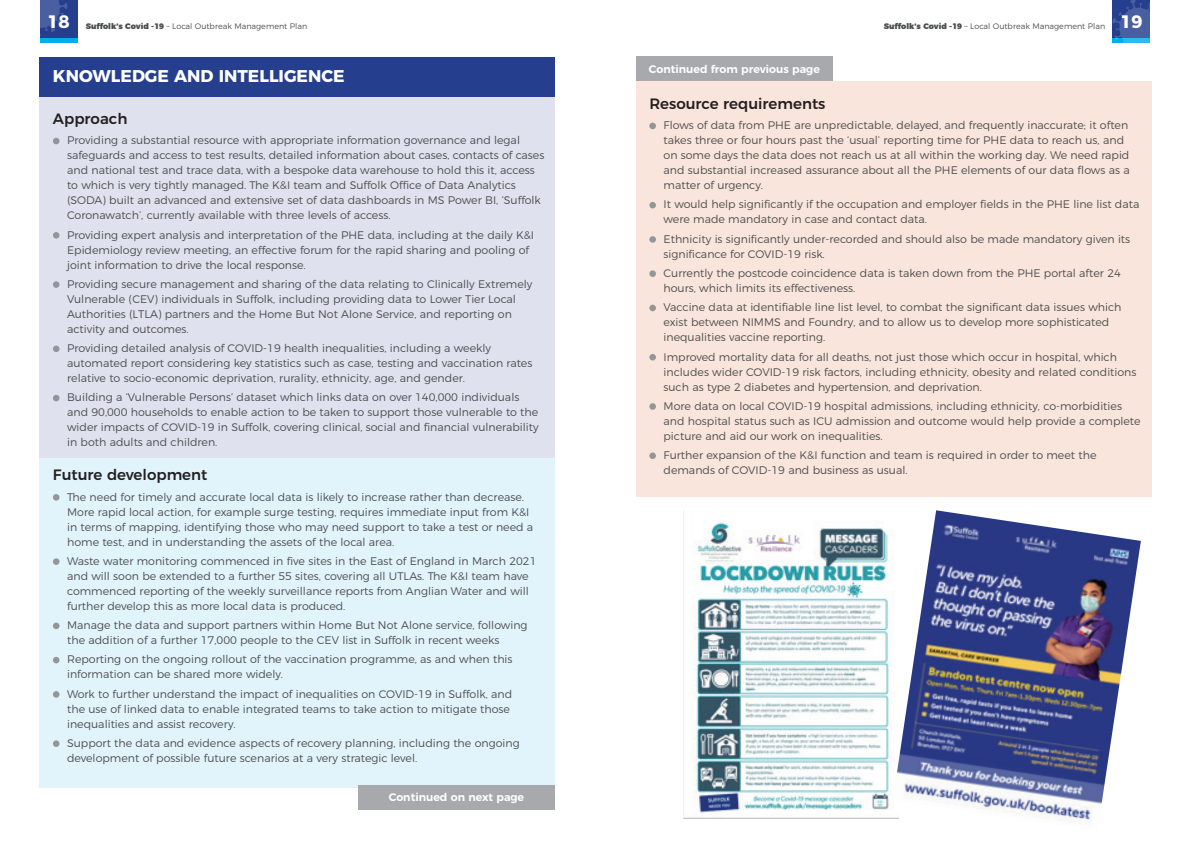
<style>
.page{position:relative;width:1191px;height:842px;background:#fff}
.page>*{position:absolute;margin:0;border:0;box-sizing:border-box;transform-origin:0 0}
.t1{font:700 18px "Montserrat";color:#fff}
.t2{font:700 17px "Montserrat";color:#fff}
.t3{font:500 15px "Montserrat";color:#231f20}
.t4{font:300 11px/15px "Montserrat";color:#4b4c4d}
.t5{font:600 11px "Montserrat";color:#fff}
.t6{font:300 8px "Montserrat";color:#4b4c4d}
.s1{font-weight:900}
</style>
<div class="page">
<div style="left:40px;top:0;width:37px;height:43px;background:#00aeef"></div>
<div style="left:40px;top:0;width:37px;height:38px;background:#253f8e"></div>
<svg style="left:40px;top:0;width:28px;height:36px"></svg>
<svg style="left:1112px;top:0;width:38px;height:43px;background:#385ea3"></svg>
<div style="left:40px;top:96px;width:515px;height:362px;background:#e0e1ee"></div>
<div style="left:40px;top:458px;width:515px;height:330px;background:#e1f4fc"></div>
<div style="left:40px;top:57px;width:515px;height:39px;background:#253f8e"></div>
<svg style="left:53px;top:138px;width:6px;height:6px"></svg>
<div style="left:53px;top:232px;width:6px;height:7px;background:#939598;border-radius:50%"></div>
<div style="left:53px;top:281px;width:6px;height:7px;background:#939598;border-radius:50%"></div>
<svg style="left:53px;top:346px;width:6px;height:6px"></svg>
<svg style="left:53px;top:395px;width:6px;height:6px"></svg>
<div style="left:53px;top:494px;width:6px;height:7px;background:#939598;border-radius:50%"></div>
<div style="left:53px;top:558px;width:6px;height:7px;background:#939598;border-radius:50%"></div>
<svg style="left:53px;top:623px;width:6px;height:6px"></svg>
<svg style="left:53px;top:657px;width:6px;height:6px"></svg>
<div style="left:53px;top:691px;width:6px;height:7px;background:#939598;border-radius:50%"></div>
<div style="left:53px;top:740px;width:6px;height:7px;background:#939598;border-radius:50%"></div>
<div style="left:358px;top:785px;width:197px;height:25px;background:#a8a9ad"></div>
<div style="left:636px;top:57px;width:196px;height:24px;background:#a8a9ad"></div>
<div style="left:636px;top:81px;width:515px;height:416px;background:#f9e5dc"></div>
<div style="left:649px;top:123px;width:7px;height:6px;background:#939598;border-radius:50%"></div>
<div style="left:649px;top:202px;width:7px;height:6px;background:#939598;border-radius:50%"></div>
<div style="left:649px;top:236px;width:7px;height:7px;background:#939598;border-radius:50%"></div>
<div style="left:649px;top:270px;width:7px;height:7px;background:#939598;border-radius:50%"></div>
<div style="left:649px;top:305px;width:7px;height:6px;background:#939598;border-radius:50%"></div>
<div style="left:649px;top:354px;width:7px;height:6px;background:#939598;border-radius:50%"></div>
<div style="left:649px;top:403px;width:7px;height:7px;background:#939598;border-radius:50%"></div>
<div style="left:649px;top:452px;width:7px;height:7px;background:#939598;border-radius:50%"></div>
<img style="left:683px;top:510px;width:210px;height:308px">
<img style="left:893px;top:510px;width:247px;height:314px">
<h1 class="t1" style="left:47px;top:7px;width:24px">18</h1>
<p class="t6" style="left:86px;top:20px;width:223px"><span class="s1">Suffolk’s Covid -19</span> – Local Outbreak Management Plan</p>
<p class="t6" style="left:883px;top:20px;width:223px"><span class="s1">Suffolk’s Covid -19</span> – Local Outbreak Management Plan</p>
<h1 class="t1" style="left:1120px;top:7px;width:24px">19</h1>
<h2 class="t2" style="left:53px;top:62px;width:27px">KNOWLEDGE</h2>
<h2 class="t2" style="left:174px;top:62px;width:15px">AND</h2>
<h2 class="t2" style="left:219px;top:62px;width:18px">INTELLIGENCE</h2>
<h3 class="t3" style="left:53px;top:106px;width:76px">Approach</h3>
<p class="t4" style="left:67px;top:132px;width:479px">Providing a substantial resource with appropriate information governance and legal safeguards and access to test results, detailed information about cases, contacts of cases and national test and trace data, with a bespoke data warehouse to hold this it, access to which is very tightly managed. The K&amp;I team and Suffolk Office of Data Analytics (SODA) built an advanced and extensive set of data dashboards in MS Power BI, ‘Suffolk Coronawatch’, currently available with three levels of access.</p>
<p class="t4" style="left:67px;top:226px;width:468px">Providing expert analysis and interpretation of the PHE data, including at the daily K&amp;I<br>Epidemiology review meeting, an effective forum for the rapid sharing and pooling of joint information to drive the local response.</p>
<p class="t4" style="left:67px;top:275px;width:467px">Providing secure management and sharing of the data relating to Clinically Extremely Vulnerable (CEV) individuals in Suffolk, including providing data to Lower Tier Local Authorities (LTLA) partners and the Home But Not Alone Service, and reporting on activity and outcomes.</p>
<p class="t4" style="left:67px;top:340px;width:467px">Providing detailed analysis of COVID-19 health inequalities, including a weekly automated report considering key statistics such as case, testing and vaccination rates relative to socio-economic deprivation, rurality, ethnicity, age, and gender.</p>
<p class="t4" style="left:67px;top:389px;width:473px">Building a ‘Vulnerable Persons’ dataset which links data on over 140,000 individuals and 90,000 households to enable action to be taken to support those vulnerable to the wider impacts of COVID-19 in Suffolk, covering clinical, social and financial vulnerability in both adults and children.</p>
<h3 class="t3" style="left:53px;top:463px;width:156px">Future development</h3>
<p class="t4" style="left:67px;top:488px;width:468px">The need for timely and accurate local data is likely to increase rather than decrease.<br>More rapid local action, for example surge testing, requires immediate input from K&amp;I in terms of mapping, identifying those who may need support to take a test or need a home test, and in understanding the assets of the local area.</p>
<p class="t4" style="left:67px;top:552px;width:471px">Waste water monitoring commenced in five sites in the East of England in March 2021 and will soon be extended to a further 55 sites, covering all UTLAs. The K&amp;I team have commenced reporting of the weekly surveillance reports from Anglian Water and will further develop this as more local data is produced.</p>
<p class="t4" style="left:67px;top:617px;width:462px">Manage the data and support partners within Home But Not Alone service, following the addition of a further 17,000 people to the CEV list in Suffolk in recent weeks</p>
<p class="t4" style="left:67px;top:651px;width:447px">Reporting on the ongoing rollout of the vaccination programme, as and when this information can be shared more widely.</p>
<p class="t4" style="left:67px;top:685px;width:446px">Work to further understand the impact of inequalities on COVID-19 in Suffolk, and the use of linked data to enable integrated teams to take action to mitigate those inequalities and assist recovery.</p>
<p class="t4" style="left:67px;top:735px;width:454px">Support the data and evidence aspects of recovery planning, including the ongoing development of possible future scenarios at a very strategic level.</p>
<p class="t5" style="left:389px;top:789px;width:137px">Continued on next page</p>
<p class="t5" style="left:649px;top:60px;width:172px">Continued from previous page</p>
<h3 class="t3" style="left:649px;top:91px;width:178px">Resource requirements</h3>
<p class="t4" style="left:663px;top:117px;width:467px">Flows of data from PHE are unpredictable, delayed, and frequently inaccurate; it often takes three or four hours past the ‘usual’ reporting time for PHE data to reach us, and on some days the data does not reach us at all within the working day. We need rapid and substantial increased assurance about all the PHE elements of our data flows as a matter of urgency.</p>
<p class="t4" style="left:663px;top:196px;width:477px">It would help significantly if the occupation and employer fields in the PHE line list data were made mandatory in case and contact data.</p>
<p class="t4" style="left:663px;top:230px;width:468px">Ethnicity is significantly under-recorded and should also be made mandatory given its significance for COVID-19 risk.</p>
<p class="t4" style="left:663px;top:265px;width:459px">Currently the postcode coincidence data is taken down from the PHE portal after 24 hours, which limits its effectiveness.</p>
<p class="t4" style="left:663px;top:299px;width:459px">Vaccine data at identifiable line list level, to combat the significant data issues which exist between NIMMS and Foundry, and to allow us to develop more sophisticated inequalities vaccine reporting.</p>
<p class="t4" style="left:663px;top:348px;width:474px">Improved mortality data for all deaths, not just those which occur in hospital, which includes wider COVID-19 risk factors, including ethnicity, obesity and related conditions such as type 2 diabetes and hypertension, and deprivation.</p>
<p class="t4" style="left:663px;top:397px;width:478px">More data on local COVID-19 hospital admissions, including ethnicity, co-morbidities and hospital status such as ICU admission and outcome would help provide a complete picture and aid our work on inequalities.</p>
<p class="t4" style="left:663px;top:447px;width:434px">Further expansion of the K&amp;I function and team is required in order to meet the demands of COVID-19 and business as usual.</p>
</div>
